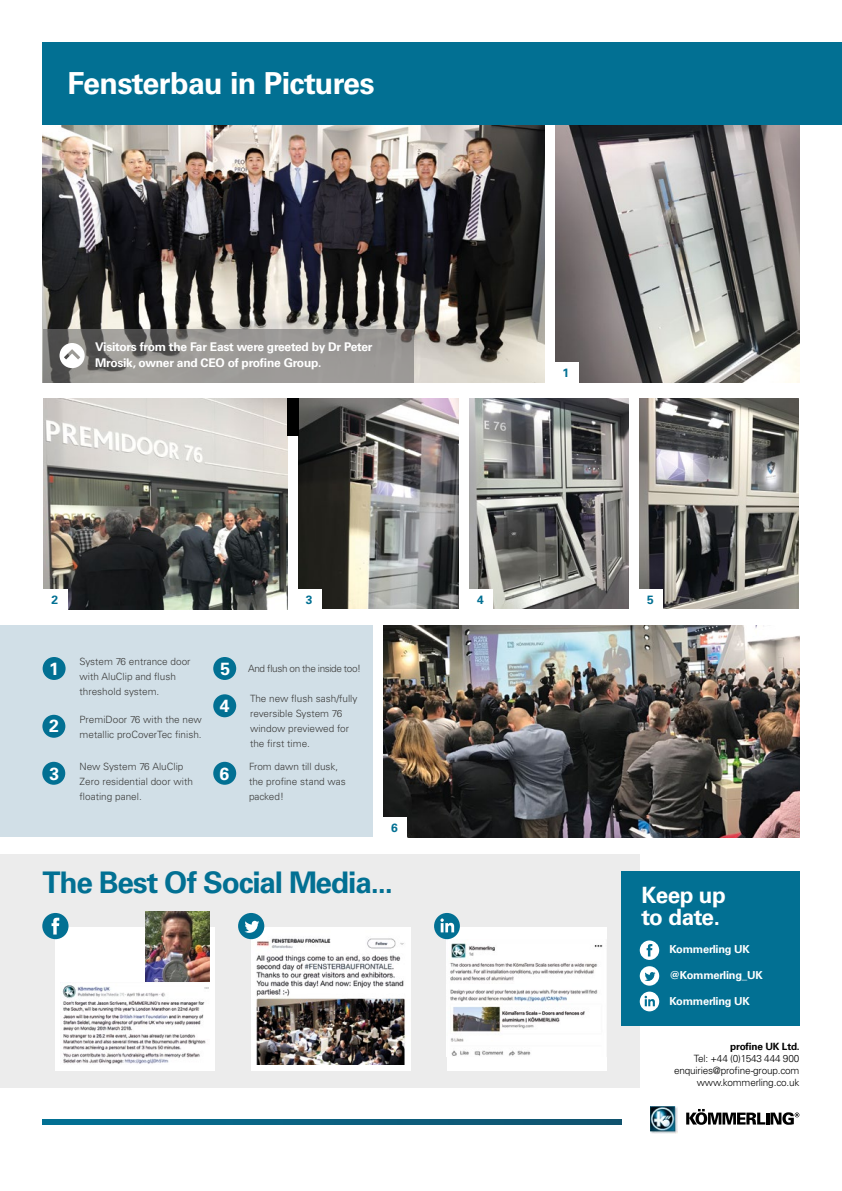
<style>
.page{position:relative;width:842px;height:1191px;background:#fff}
.page>*{position:absolute;margin:0;border:0;box-sizing:border-box;transform-origin:0 0}
.t1{font:700 30.4px "Univers";letter-spacing:-.02em;color:#fff}
.t2{font:700 29.8px "Univers";letter-spacing:-.04em;color:#027093}
.t3{font:700 22.5px/22.3px "Univers CE";letter-spacing:-.02em;color:#fff}
.t4{font:700 17.6px "Univers";color:#fff}
.t5{font:700 12px/16px "Univers";letter-spacing:-.02em;color:#fff}
.t6{font:700 12px "Univers";color:#027093}
.t7{font:700 11px "Univers CE";letter-spacing:-.02em;color:#fff}
.t8{font:300 10px/15px "Univers";color:#3c3c3b}
.t9{font:300 10px/12px "Univers";letter-spacing:-.02em;color:#000;text-align:right}
.t10{font:300 10px "Univers";letter-spacing:-.04em;color:#3c3c3b}
.t11{font:700 10px "Univers";letter-spacing:-.02em;color:#000}
</style>
<div class="page">
<img style="left:43px;top:125px;width:502px;height:257px">
<img style="left:469px;top:398px;width:160px;height:210px">
<img style="left:640px;top:398px;width:159px;height:210px">
<img style="left:299px;top:398px;width:160px;height:210px">
<img style="left:555px;top:125px;width:244px;height:257px">
<div style="left:0;top:854px;width:640px;height:233px;background:#ececec"></div>
<div style="left:55px;top:927px;width:160px;height:143px;background:#fff"></div>
<div style="left:447px;top:927px;width:160px;height:143px;background:#fff"></div>
<img style="left:62px;top:985px;width:147px;height:79px">
<img style="left:145px;top:911px;width:64px;height:70px">
<svg style="left:42px;top:913px;width:27px;height:26px"></svg>
<img style="left:447px;top:939px;width:156px;height:117px">
<svg style="left:434px;top:913px;width:26px;height:26px"></svg>
<div style="left:251px;top:927px;width:160px;height:143px;background:#fff"></div>
<div style="left:621px;top:870px;width:178px;height:155px;background:#027093"></div>
<svg style="left:640px;top:940px;width:19px;height:20px"></svg>
<svg style="left:640px;top:966px;width:19px;height:19px"></svg>
<svg style="left:640px;top:991px;width:19px;height:20px"></svg>
<svg style="left:43px;top:1119px;width:578px;height:5px;background:#0a6181"></svg>
<div style="left:43px;top:43px;width:799px;height:82px;background:#027093"></div>
<svg style="left:44px;top:329px;width:370px;height:53px;background:#8e8c8a"></svg>
<img style="left:44px;top:398px;width:243px;height:212px">
<img style="left:384px;top:625px;width:415px;height:212px">
<svg style="left:686px;top:1109px;width:113px;height:15px"></svg>
<img style="left:650px;top:1106px;width:27px;height:27px">
<svg style="left:60px;top:343px;width:25px;height:25px"></svg>
<div style="left:555px;top:362px;width:23px;height:22px;background:#fff"></div>
<div style="left:42px;top:589px;width:25px;height:22px;background:#fff"></div>
<div style="left:298px;top:589px;width:24px;height:22px;background:#fff"></div>
<div style="left:467px;top:589px;width:26px;height:22px;background:#fff"></div>
<div style="left:637px;top:589px;width:26px;height:22px;background:#fff"></div>
<div style="left:383px;top:817px;width:24px;height:22px;background:#fff"></div>
<div style="left:0;top:625px;width:373px;height:212px;background:#d1dfe7"></div>
<div style="left:42px;top:715px;width:23px;height:22px;background:#027093;border-radius:50%"></div>
<div style="left:43px;top:657px;width:23px;height:23px;background:#027093;border-radius:50%"></div>
<div style="left:42px;top:762px;width:23px;height:22px;background:#027093;border-radius:50%"></div>
<div style="left:213px;top:694px;width:23px;height:23px;background:#027093;border-radius:50%"></div>
<div style="left:213px;top:762px;width:23px;height:22px;background:#027093;border-radius:50%"></div>
<div style="left:213px;top:657px;width:23px;height:23px;background:#027093;border-radius:50%"></div>
<div style="left:287px;top:398px;width:12px;height:38px;background:#000"></div>
<img style="left:251px;top:938px;width:155px;height:126px">
<svg style="left:238px;top:913px;width:26px;height:26px"></svg>
<h1 class="t1" style="left:67px;top:65px;width:309px">Fensterbau in Pictures</h1>
<p class="t5" style="left:95px;top:339px;width:279px">Visitors from the Far East were greeted by Dr Peter<br>Mrosik, owner and CEO of profine Group.</p>
<p class="t6" style="left:563px;top:366px;width:8px">1</p>
<p class="t6" style="left:51px;top:593px;width:8px">2</p>
<p class="t6" style="left:306px;top:593px;width:8px">3</p>
<p class="t6" style="left:477px;top:593px;width:8px">4</p>
<p class="t6" style="left:647px;top:593px;width:8px">5</p>
<p class="t8" style="left:80px;top:654px;width:113px">System 76 entrance door with AluClip and flush threshold system.</p>
<h3 class="t4" style="left:49px;top:658px;width:11px">1</h3>
<p class="t10" style="left:248px;top:663px;width:114px">And flush on the inside too!</p>
<h3 class="t4" style="left:220px;top:658px;width:11px">5</h3>
<p class="t8" style="left:250px;top:691px;width:109px">The new flush sash/fully reversible System 76 window previewed for the first time.</p>
<h3 class="t4" style="left:220px;top:695px;width:11px">4</h3>
<p class="t8" style="left:80px;top:711px;width:124px">PremiDoor 76 with the new metallic proCoverTec finish.</p>
<h3 class="t4" style="left:49px;top:716px;width:11px">2</h3>
<h3 class="t4" style="left:49px;top:763px;width:11px">3</h3>
<p class="t8" style="left:80px;top:758px;width:115px">New System 76 AluClip<br>Zero residential door with floating panel.</p>
<h3 class="t4" style="left:220px;top:763px;width:11px">6</h3>
<p class="t8" style="left:249px;top:758px;width:98px">From dawn till dusk, the profine stand was packed!</p>
<p class="t6" style="left:391px;top:821px;width:8px">6</p>
<h2 class="t2" style="left:43px;top:865px;width:352px">The Best Of Social Media...</h2>
<h3 class="t3" style="left:641px;top:884px;width:86px">Keep up to date.</h3>
<p class="t7" style="left:669px;top:943px;width:82px">Kommerling UK</p>
<p class="t7" style="left:669px;top:968px;width:95px">@Kommerling_UK</p>
<p class="t7" style="left:669px;top:994px;width:82px">Kommerling UK</p>
<p class="t11" style="left:730px;top:1041px;width:71px">profine UK Ltd.</p>
<p class="t9" style="left:674px;top:1053px;width:127px">Tel: +44 (0)1543 444 900 enquiries@profine-group.com www.kommerling.co.uk</p>
</div>
